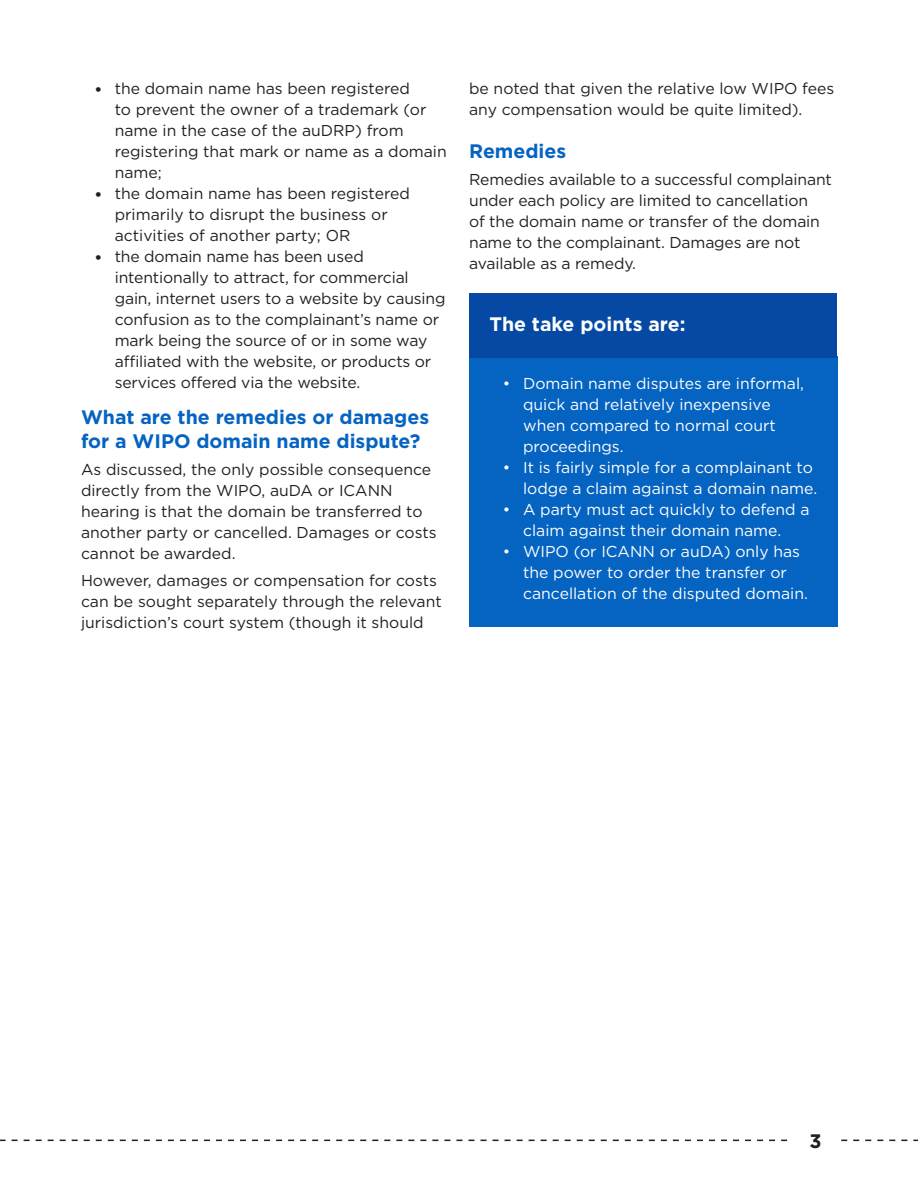
<style>
.page{position:relative;width:918px;height:1188px;background:#fff}
.page>*{position:absolute;margin:0;border:0;box-sizing:border-box;transform-origin:0 0}
.top{font:700 19.5px/23.4px "Gotham";color:#0563c1}
.top-2{font:700 19.5px "Gotham";color:#fff}
.t1{font:700 19.5px "Gotham";color:#231f20}
.text{font:15.75px/21px "Gotham";letter-spacing:-.005em;color:#231f20}
.t2{font:15.75px/21px "Gotham";color:#fff}
.s1{font-weight:700}
</style>
<div class="page">
<svg style="left:0;top:1140px;width:918px;height:1px"></svg>
<div style="left:793px;top:1125px;width:45px;height:25px;background:#fff"></div>
<div style="left:469px;top:356px;width:369px;height:270px;background:#0563c1"></div>
<div style="left:469px;top:293px;width:368px;height:65px;background:#0549a4"></div>
<p class="text" style="left:115px;top:77px;width:334px;text-indent:-20px"><span class="s1">•</span> the domain name has been registered<br>to prevent the owner of a trademark (or name in the case of the auDRP) from registering that mark or name as a domain name;</p>
<p class="text" style="left:115px;top:182px;width:297px;text-indent:-20px"><span class="s1">•</span> the domain name has been registered primarily to disrupt the business or activities of another party; OR</p>
<p class="text" style="left:115px;top:245px;width:332px;text-indent:-20px"><span class="s1">•</span> the domain name has been used intentionally to attract, for commercial gain, internet users to a website by causing confusion as to the complainant’s name or mark being the source of or in some way affiliated with the website, or products or services offered via the website.</p>
<p class="top" style="left:81px;top:405px;width:350px">What are the remedies or damages for a WIPO domain name dispute?</p>
<p class="text" style="left:81px;top:458px;width:357px">As discussed, the only possible consequence directly from the WIPO, auDA or ICANN hearing is that the domain be transferred to another party or cancelled. Damages or costs cannot be awarded.</p>
<p class="text" style="left:81px;top:570px;width:362px">However, damages or compensation for costs can be sought separately through the relevant jurisdiction’s court system (though it should</p>
<p class="text" style="left:469px;top:77px;width:367px">be noted that given the relative low WIPO fees any compensation would be quite limited).</p>
<p class="top" style="left:469px;top:139px;width:99px">Remedies</p>
<p class="text" style="left:469px;top:169px;width:364px">Remedies available to a successful complainant under each policy are limited to cancellation<br>of the domain name or transfer of the domain name to the complainant. Damages are not available as a remedy.</p>
<p class="top-2" style="left:489px;top:313px;width:198px">The take points are:</p>
<p class="t2" style="left:523px;top:372px;width:282px;text-indent:-20px">• Domain name disputes are informal, quick and relatively inexpensive when compared to normal court proceedings.</p>
<p class="t2" style="left:503px;top:456px;width:316px;text-align:right">• It is fairly simple for a complainant to lodge a claim against a domain name.</p>
<p class="t2" style="left:503px;top:498px;width:308px;text-align:center">• A party must act quickly to defend a claim against their domain name.</p>
<p class="t2" style="left:523px;top:540px;width:286px;text-indent:-20px">• WIPO (or ICANN or auDA) only has the power to order the transfer or cancellation of the disputed domain.</p>
<p class="t1" style="left:809px;top:1130px;width:14px">3</p>
</div>
